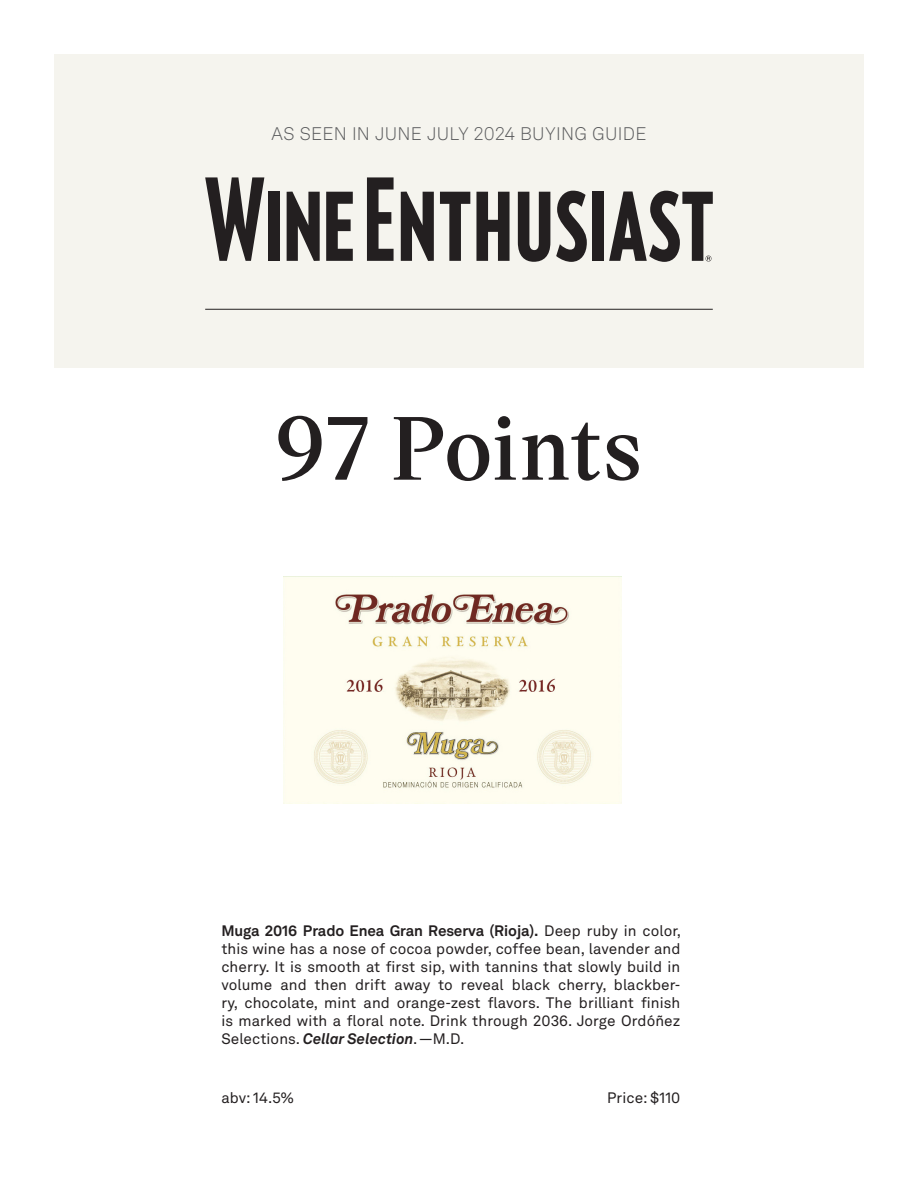
<style>
.page{position:relative;width:918px;height:1188px;background:#fff}
.page>*{position:absolute;margin:0;border:0;box-sizing:border-box;transform-origin:0 0}
.Points_Large{font:600 87px "Victor Serif";letter-spacing:.005em;color:#231f20}
.As_Seen_In{font:300 18px "Akkurat LL Pan";letter-spacing:.015em;color:#57585a}
.BODY_TEXT_WINE{font:15px/18px "Akkurat LL Pan";letter-spacing:.005em;color:#231f20;text-align:justify}
.ABV_PRICES{font:15px "Akkurat LL Pan";letter-spacing:.005em;color:#231f20}
.s1{font-weight:700}
.s2{font-weight:700;font-style:italic}
</style>
<div class="page">
<div style="left:54px;top:54px;width:810px;height:314px;background:#f5f4ee"></div>
<svg style="left:205px;top:177px;width:59px;height:84px"></svg>
<div style="left:268px;top:192px;width:11px;height:69px;background:#231f20"></div>
<svg style="left:287px;top:192px;width:33px;height:69px"></svg>
<svg style="left:326px;top:192px;width:27px;height:69px"></svg>
<svg style="left:367px;top:177px;width:27px;height:84px"></svg>
<svg style="left:401px;top:192px;width:33px;height:69px"></svg>
<svg style="left:440px;top:192px;width:30px;height:69px"></svg>
<svg style="left:476px;top:192px;width:34px;height:69px"></svg>
<svg style="left:518px;top:192px;width:32px;height:70px"></svg>
<svg style="left:556px;top:191px;width:31px;height:71px"></svg>
<div style="left:593px;top:192px;width:11px;height:69px;background:#231f20"></div>
<svg style="left:609px;top:191px;width:104px;height:71px"></svg>
<hr style="left:205px;top:309px;width:508px;height:1px;background:#231f20">
<img style="left:284px;top:577px;width:337px;height:227px">
<p class="As_Seen_In" style="left:271px;top:121px;width:377px">AS SEEN IN JUNE JULY 2024 BUYING GUIDE</p>
<p class="Points_Large" style="left:275px;top:390px;width:368px">97 Points</p>
<p class="BODY_TEXT_WINE" style="left:221px;top:921px;width:461px"><span class="s1">Muga 2016 Prado Enea Gran Reserva (Rioja).</span> Deep ruby in color, this wine has a nose of cocoa powder, coffee bean, lavender and cherry. It is smooth at first sip, with tannins that slowly build in volume and then drift away to reveal black cherry, blackber&shy;ry, chocolate, mint and orange-zest flavors. The brilliant finish is marked with a floral note. Drink through 2036. Jorge Ordóñez Selections. <span class="s2">Cellar Selection</span>. —M.D.</p>
<p class="ABV_PRICES" style="left:221px;top:1086px;width:74px">abv: 14.5%</p>
<p class="ABV_PRICES" style="left:607px;top:1086px;width:75px">Price: $110</p>
</div>
